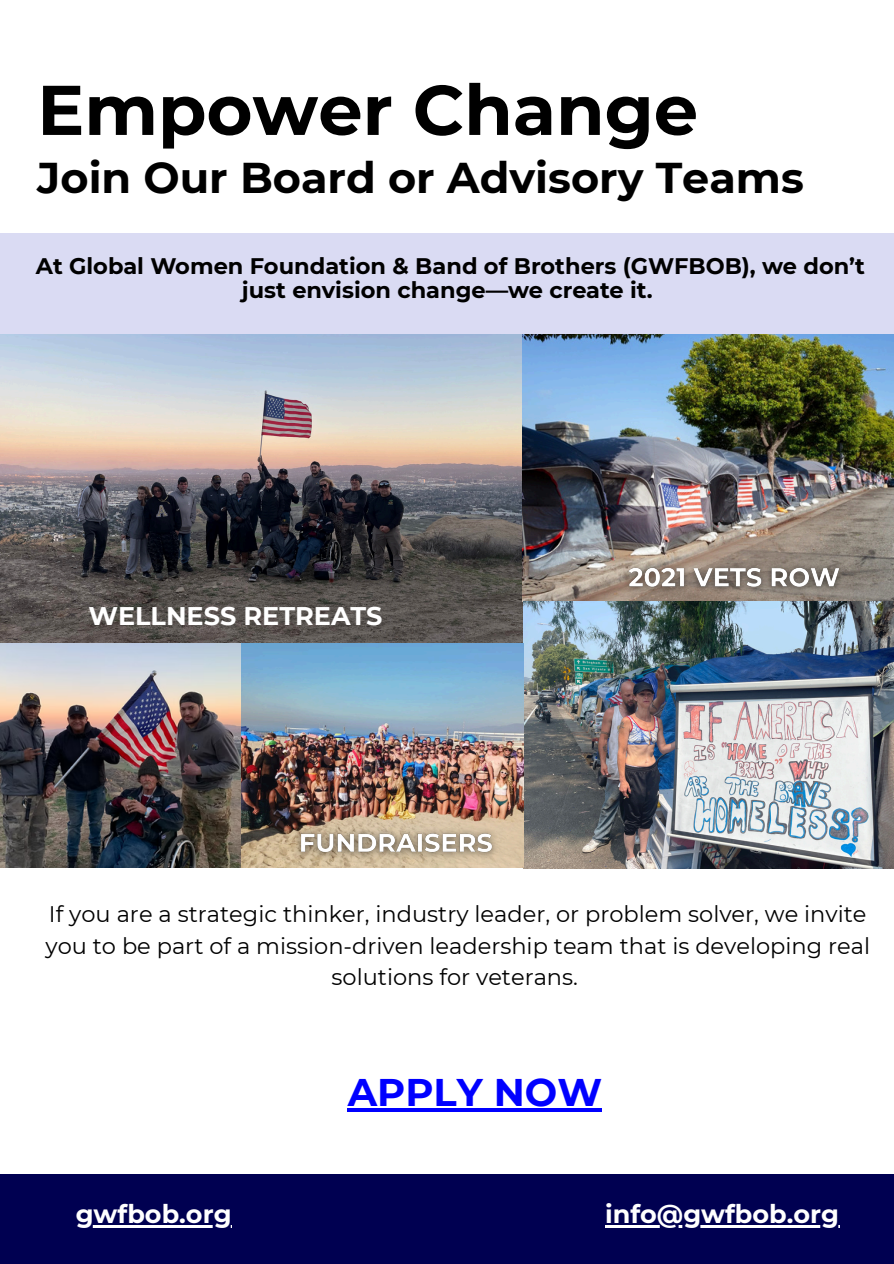
<style>
.page{position:relative;width:894px;height:1264px;background:#fff}
.page>*{position:absolute;margin:0;border:0;box-sizing:border-box;transform-origin:0 0}
.t1{font:700 70.2px "Montserrat";color:#000}
.t2{font:700 42.9px "Montserrat";color:#000}
.t3{font:700 38.4px "Montserrat";color:#00f}
.t4{font:700 25.5px "Montserrat";color:#fff}
.t5{font:22.5px/31.5px "Montserrat";color:#000;text-align:center}
.t6{font:700 22.5px/23.7px "Montserrat";color:#000;text-align:center}
</style>
<div class="page">
<img style="left:0;top:334px;width:523px;height:534px">
<img style="left:522px;top:334px;width:371px;height:267px">
<img style="left:524px;top:601px;width:369px;height:267px">
<div style="left:0;top:1174px;width:893px;height:89px;background:#000051"></div>
<div style="left:0;top:233px;width:893px;height:101px;background:#dadbf3"></div>
<hr style="left:76px;top:1225px;width:155px;height:2px;background:#fff">
<hr style="left:605px;top:1225px;width:233px;height:2px;background:#fff">
<img style="left:288px;top:821px;width:217px;height:44px">
<img style="left:616px;top:555px;width:235px;height:45px">
<svg style="left:347px;top:1108px;width:255px;height:3px"></svg>
<h4 class="t1" style="left:37px;top:67px;width:662px">Empower Change</h4>
<p class="t2" style="left:37px;top:151px;width:767px">Join Our Board or Advisory Teams</p>
<p class="t6" style="left:36px;top:254px;width:830px">At Global Women Foundation &amp; Band of Brothers (GWFBOB), we don’t just envision change—we create it.</p>
<p class="t4" style="left:88px;top:600px;width:295px">WELLNESS RETREATS</p>
<h1 class="t5" style="left:45px;top:898px;width:825px">If you are a strategic thinker, industry leader, or problem solver, we invite you to be part of a mission-driven leadership team that is developing real solutions for veterans.</h1>
<p class="t3" style="left:347px;top:1068px;width:256px">APPLY NOW</p>
<h2 class="t4" style="left:76px;top:1198px;width:157px">gwfbob.org</h2>
<h6 class="t4" style="left:605px;top:1198px;width:235px">info@gwfbob.org</h6>
</div>
